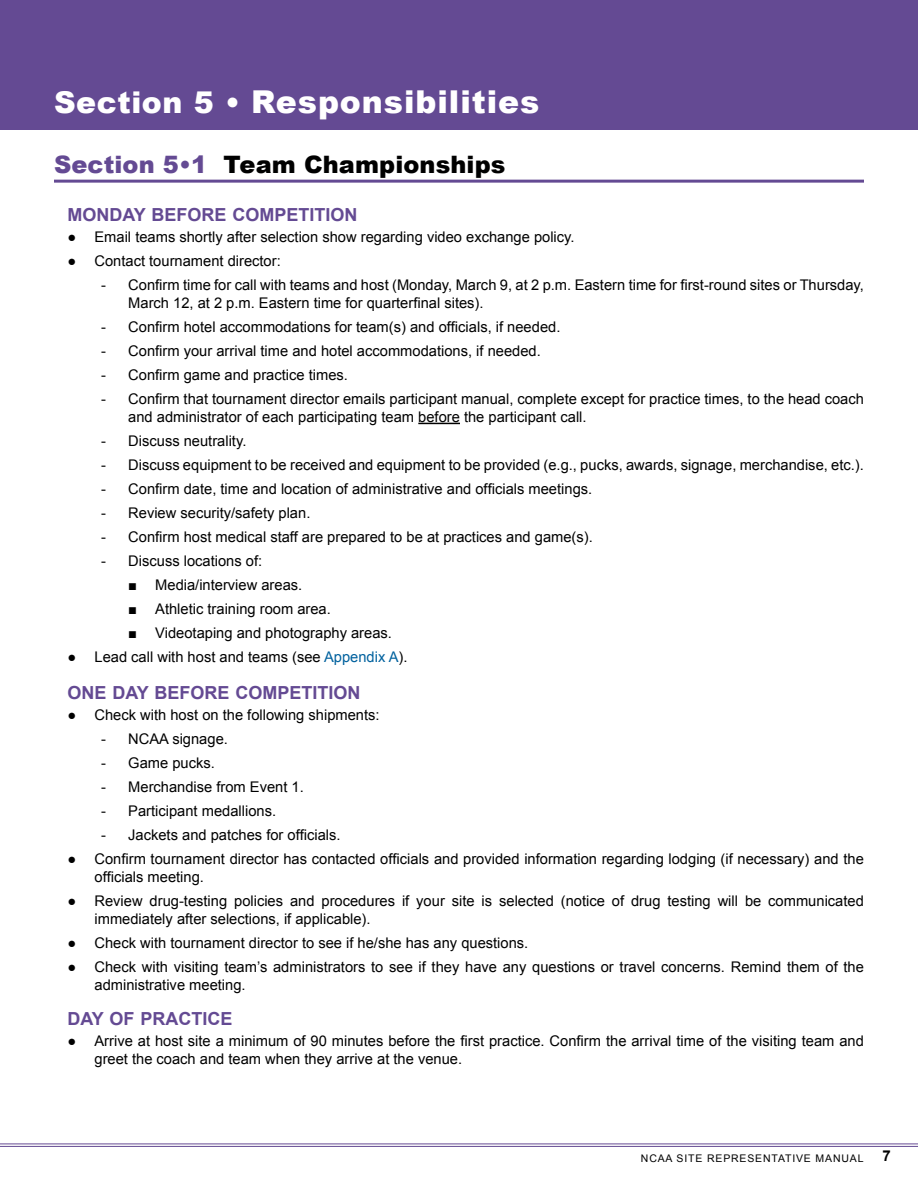
<style>
.page{position:relative;width:918px;height:1188px;background:#fff}
.page>*{position:absolute;margin:0;border:0;box-sizing:border-box;transform-origin:0 0}
.t1{font:900 31.5px "Arial";letter-spacing:.03em;color:#fff}
.t2{font:900 24px "Arial";letter-spacing:.005em;color:#000}
.t3{font:700 18px "Arial";color:#644a93}
.t4{font:700 15px "Arial";color:#000}
.t5{font:14.7px/18px "Arial";color:#000}
.t6{font:10.5px "Arial";letter-spacing:.08em;color:#000}
.s1{font-size:30px}
.s2{color:#644a93}
.s3{color:#00619e}
</style>
<div class="page">
<hr style="left:54px;top:180px;width:810px;height:3px;background:#644a93">
<hr style="left:418px;top:423px;width:42px;height:1px;background:#000">
<hr style="left:0;top:1144px;width:918px;height:1px;background:#644a93">
<hr style="left:0;top:1146px;width:918px;height:1px;background:#644a93">
<div style="left:0;top:0;width:918px;height:130px;background:#644a93"></div>
<h1 class="t1" style="left:194px;top:77px;width:525px"><span class="s1">2</span> Conflict of Interest Policy</h1>
<h1 class="t1" style="left:54px;top:79px;width:487px"><span class="s1">Section 5 •</span> Responsibilities</h1>
<h2 class="t2" style="left:54px;top:147px;width:453px"><span class="s2">Section 5•1</span> Team Championships</h2>
<p class="t3" style="left:68px;top:203px;width:292px">MONDAY BEFORE COMPETITION</p>
<p class="t5" style="left:68px;top:228px;width:509px">● Email teams shortly after selection show regarding video exchange policy.</p>
<p class="t5" style="left:68px;top:252px;width:215px">● Contact tournament director:</p>
<p class="t5" style="left:128px;top:276px;width:737px;text-indent:-27px">- Confirm time for call with teams and host (Monday, March 9, at 2 p.m. Eastern time for first-round sites or Thursday,<br>March 12, at 2 p.m. Eastern time for quarterfinal sites).</p>
<p class="t5" style="left:101px;top:318px;width:461px">- Confirm hotel accommodations for team(s) and officials, if needed.</p>
<p class="t5" style="left:101px;top:342px;width:441px">- Confirm your arrival time and hotel accommodations, if needed.</p>
<p class="t5" style="left:101px;top:366px;width:248px">- Confirm game and practice times.</p>
<p class="t5" style="left:128px;top:390px;width:737px;text-indent:-27px">- Confirm that tournament director emails participant manual, complete except for practice times, to the head coach and administrator of each participating team before the participant call.</p>
<p class="t5" style="left:101px;top:432px;width:147px">- Discuss neutrality.</p>
<p class="t5" style="left:101px;top:456px;width:764px">- Discuss equipment to be received and equipment to be provided (e.g., pucks, awards, signage, merchandise, etc.).</p>
<p class="t5" style="left:101px;top:480px;width:493px">- Confirm date, time and location of administrative and officials meetings.</p>
<p class="t5" style="left:101px;top:504px;width:211px">- Review security/safety plan.</p>
<p class="t5" style="left:101px;top:528px;width:493px">- Confirm host medical staff are prepared to be at practices and game(s).</p>
<p class="t5" style="left:101px;top:552px;width:162px">- Discuss locations of:</p>
<p class="t5" style="left:128px;top:576px;width:176px">■ Media/interview areas.</p>
<p class="t5" style="left:128px;top:600px;width:204px">■ Athletic training room area.</p>
<p class="t5" style="left:128px;top:624px;width:265px">■ Videotaping and photography areas.</p>
<p class="t5" style="left:68px;top:648px;width:341px">● Lead call with host and teams (see <span class="s3">Appendix A</span>).</p>
<p class="t3" style="left:68px;top:681px;width:295px">ONE DAY BEFORE COMPETITION</p>
<p class="t5" style="left:68px;top:706px;width:314px">● Check with host on the following shipments:</p>
<p class="t5" style="left:101px;top:730px;width:128px">- NCAA signage.</p>
<p class="t5" style="left:101px;top:754px;width:115px">- Game pucks.</p>
<p class="t5" style="left:101px;top:778px;width:204px">- Merchandise from Event 1.</p>
<p class="t5" style="left:101px;top:802px;width:176px">- Participant medallions.</p>
<p class="t5" style="left:101px;top:826px;width:241px">- Jackets and patches for officials.</p>
<p class="t5" style="left:95px;top:850px;width:771px;text-indent:-27px">● Confirm tournament director has contacted officials and provided information regarding lodging (if necessary) and the officials meeting.</p>
<p class="t5" style="left:95px;top:892px;width:771px;text-indent:-27px">● Review drug-testing policies and procedures if your site is selected (notice of drug testing will be communicated immediately after selections, if applicable).</p>
<p class="t5" style="left:68px;top:934px;width:462px">● Check with tournament director to see if he/she has any questions.</p>
<p class="t5" style="left:95px;top:958px;width:771px;text-indent:-27px">● Check with visiting team’s administrators to see if they have any questions or travel concerns. Remind them of the administrative meeting.</p>
<p class="t3" style="left:68px;top:1007px;width:167px">DAY OF PRACTICE</p>
<p class="t5" style="left:95px;top:1032px;width:771px;text-indent:-27px">● Arrive at host site a minimum of 90 minutes before the first practice. Confirm the arrival time of the visiting team and greet the coach and team when they arrive at the venue.</p>
<p class="t6" style="left:641px;top:1151px;width:224px">NCAA SITE REPRESENTATIVE MANUAL</p>
<p class="t4" style="left:883px;top:1146px;width:10px">7</p>
</div>
